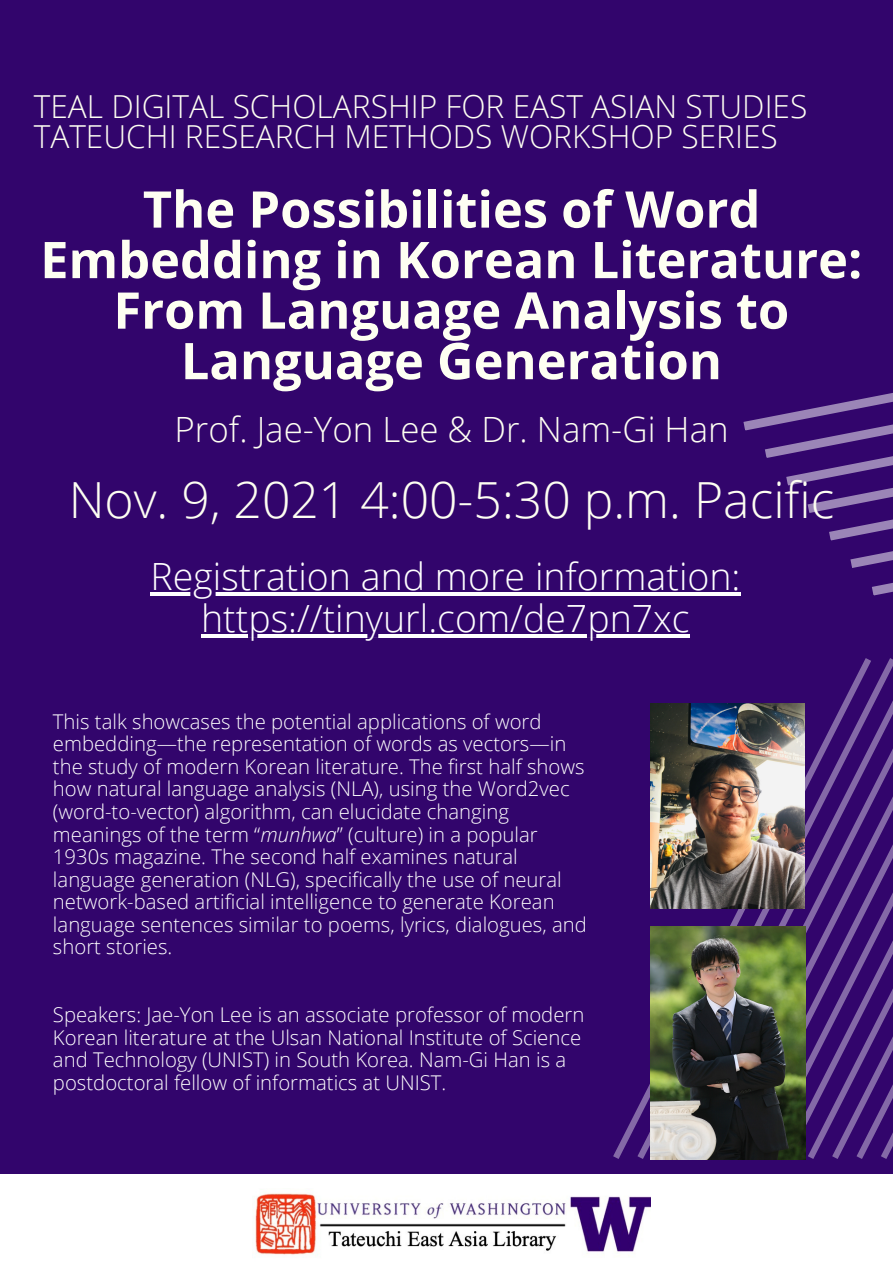
<style>
.page{position:relative;width:893px;height:1263px;background:#32056c}
.page>*{position:absolute;margin:0;border:0;box-sizing:border-box;transform-origin:0 0}
.t1{font:700 50.55px/50.6px "Open Sans";color:#fefff2;text-align:center}
.t2{font:300 49.8px "Open Sans";color:#fefff2}
.t3{font:300 37.5px "Open Sans";color:#fff}
.t4{font:300 34.8px "Open Sans";color:#fefff2}
.t5{font:300 31.65px "Open Sans";color:#fefff2}
.t6{font:300 20.33px/22.6px "Open Sans";color:#fff}
.s1{font-style:italic}
</style>
<div class="page">
<svg style="left:871px;top:658px;width:22px;height:501px"></svg>
<svg style="left:613px;top:658px;width:258px;height:501px"></svg>
<div style="left:0;top:1174px;width:893px;height:89px;background:#fff"></div>
<svg style="left:743px;top:393px;width:150px;height:202px"></svg>
<img style="left:255px;top:1193px;width:395px;height:63px">
<img style="left:650px;top:704px;width:154px;height:204px">
<img style="left:651px;top:927px;width:154px;height:232px">
<hr style="left:150px;top:592px;width:590px;height:4px;background:#fff">
<hr style="left:201px;top:634px;width:489px;height:3px;background:#fff">
<p class="t5" style="left:34px;top:84px;width:775px">TEAL DIGITAL SCHOLARSHIP FOR EAST ASIAN STUDIES</p>
<p class="t5" style="left:34px;top:114px;width:745px">TATEUCHI RESEARCH METHODS WORKSHOP SERIES</p>
<p class="t1" style="left:40px;top:183px;width:823px">The Possibilities of Word<br>Embedding in Korean Literature:<br>From Language Analysis to<br>Language Generation</p>
<p class="t4" style="left:175px;top:405px;width:555px">Prof. Jae-Yon Lee &amp; Dr. Nam-Gi Han</p>
<p class="t2" style="left:69px;top:464px;width:767px">Nov. 9, 2021 4:00-5:30 p.m. Pacific</p>
<p class="t3" style="left:150px;top:550px;width:591px">Registration and more information:</p>
<p class="t3" style="left:201px;top:591px;width:490px">https://tinyurl.com/de7pn7xc</p>
<p class="t6" style="left:53px;top:709px;width:535px">This talk showcases the potential applications of word embedding—the representation of words as vectors—in the study of modern Korean literature. The first half shows how natural language analysis (NLA), using the Word2vec (word-to-vector) algorithm, can elucidate changing meanings of the term “<span class="s1">munhwa</span>” (culture) in a popular 1930s magazine. The second half examines natural language generation (NLG), specifically the use of neural network-based artificial intelligence to generate Korean language sentences similar to poems, lyrics, dialogues, and short stories.</p>
<p class="t6" style="left:53px;top:1003px;width:533px">Speakers: Jae-Yon Lee is an associate professor of modern Korean literature at the Ulsan National Institute of Science and Technology (UNIST) in South Korea. Nam-Gi Han is a postdoctoral fellow of informatics at UNIST.</p>
</div>
